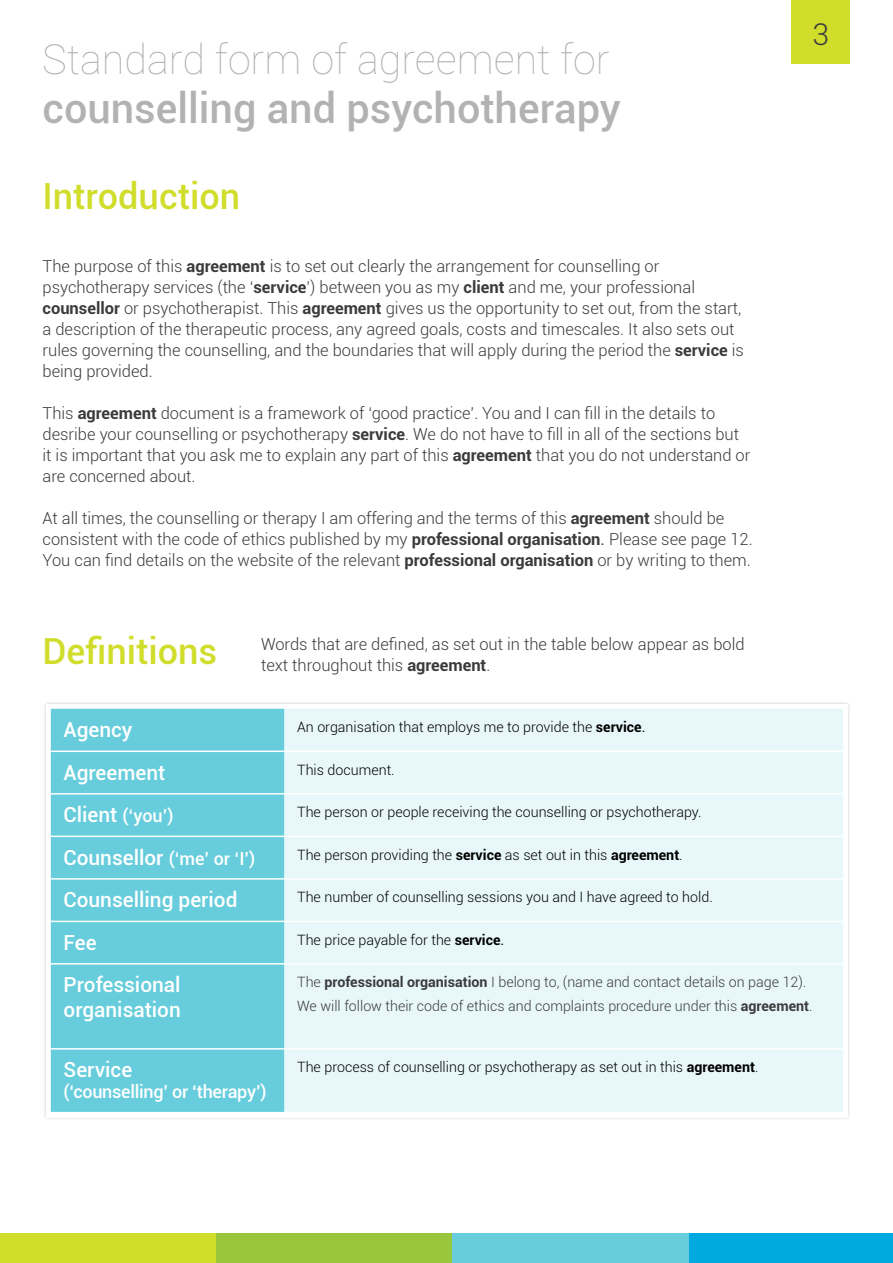
<style>
.page{position:relative;width:893px;height:1263px;background:#fff}
.page>*{position:absolute;margin:0;border:0;box-sizing:border-box;transform-origin:0 0}
.t1{font:500 41.4px/49.7px "Roboto";color:#b3b2b2}
.t2{font:500 36px "Roboto";color:#d0dd2b}
.t3{font:300 30px "Roboto";color:#3b3b3d}
.t4{font:500 20.85px/24.9px "Roboto";color:#fff}
.t5{font:500 18px "Roboto";letter-spacing:-.015em;color:#fff}
.Body_Text{font:300 16.5px/21px "Roboto";color:#3b3b3d}
.t6{font:300 14.25px "Roboto";color:#000}
.t7{font:300 14.25px "Roboto";color:#3b3b3d}
.s1{font-weight:100}
.s2{font-weight:700}
.s3{font-weight:400}
.s4{font-size:20.85px}
</style>
<div class="page">
<div style="left:0;top:1233px;width:216px;height:30px;background:#d0dd2b"></div>
<div style="left:216px;top:1233px;width:236px;height:30px;background:#98c73d"></div>
<div style="left:452px;top:1233px;width:237px;height:30px;background:#67cddc"></div>
<div style="left:689px;top:1233px;width:204px;height:30px;background:#00a9e0"></div>
<div style="left:792px;top:0;width:58px;height:64px;background:#d0dd2b"></div>
<div style="left:43px;top:701px;width:808px;height:419px;background:#f4f4f4"></div>
<div style="left:46px;top:704px;width:801px;height:413px;background:#fff"></div>
<div style="left:51px;top:709px;width:233px;height:403px;background:#67cddc"></div>
<div style="left:284px;top:709px;width:559px;height:403px;background:#e8f8fa"></div>
<hr style="left:51px;top:750px;width:233px;height:2px;background:#fff">
<hr style="left:284px;top:750px;width:559px;height:2px;background:#fff">
<hr style="left:51px;top:793px;width:233px;height:1px;background:#fff">
<hr style="left:284px;top:793px;width:559px;height:1px;background:#fff">
<hr style="left:51px;top:836px;width:233px;height:1px;background:#fff">
<hr style="left:284px;top:836px;width:559px;height:1px;background:#fff">
<hr style="left:51px;top:878px;width:233px;height:2px;background:#fff">
<hr style="left:284px;top:878px;width:559px;height:2px;background:#fff">
<hr style="left:51px;top:921px;width:233px;height:1px;background:#fff">
<hr style="left:284px;top:921px;width:559px;height:1px;background:#fff">
<hr style="left:51px;top:963px;width:233px;height:1px;background:#fff">
<hr style="left:284px;top:963px;width:559px;height:1px;background:#fff">
<hr style="left:51px;top:1048px;width:233px;height:1px;background:#fff">
<hr style="left:284px;top:1048px;width:559px;height:1px;background:#fff">
<p class="t1" style="left:43px;top:32px;width:580px"><span class="s1">Standard form of agreement for </span>counselling and psychotherapy</p>
<p class="t2" style="left:43px;top:170px;width:199px">Introduction</p>
<p class="Body_Text" style="left:43px;top:255px;width:703px">The purpose of this <span class="s2">agreement</span> is to set out clearly the arrangement for counselling or psychotherapy services (the ‘<span class="s2">service</span>’) between you as my <span class="s2">client</span> and me, your professional <span class="s2">counsellor</span> or psychotherapist. This <span class="s2">agreement</span> gives us the opportunity to set out, from the start, a description of the therapeutic process, any agreed goals, costs and timescales. It also sets out rules governing the counselling, and the boundaries that will apply during the period the <span class="s2">service</span> is being provided.</p>
<p class="Body_Text" style="left:43px;top:402px;width:709px">This <span class="s2">agreement</span> document is a framework of ‘good practice’. You and I can fill in the details to desribe your counselling or psychotherapy <span class="s2">service</span>. We do not have to fill in all of the sections but it is important that you ask me to explain any part of this <span class="s2">agreement</span> that you do not understand or are concerned about.</p>
<p class="Body_Text" style="left:43px;top:507px;width:712px">At all times, the counselling or therapy I am offering and the terms of this <span class="s2">agreement</span> should be consistent with the code of ethics published by my <span class="s2">professional organisation</span><span class="s3">.</span> Please see page 12.<br>You can find details on the website of the relevant <span class="s2">professional organisation</span> or by writing to them.</p>
<p class="t2" style="left:43px;top:626px;width:176px">Definitions</p>
<p class="Body_Text" style="left:261px;top:633px;width:485px">Words that are defined, as set out in the table below appear as bold text throughout this <span class="s2">agreement</span>.</p>
<p class="t3" style="left:812px;top:14px;width:18px">3</p>
<p class="t4" style="left:64px;top:716px;width:70px">Agency</p>
<p class="t6" style="left:297px;top:717px;width:350px">An organisation that employs me to provide the <span class="s2">service</span><span class="s3">.</span></p>
<p class="t4" style="left:64px;top:759px;width:103px">Agreement</p>
<p class="t6" style="left:297px;top:760px;width:99px">This document.</p>
<p class="t5" style="left:64px;top:803px;width:112px"><span class="s4">Client</span> (‘you’)</p>
<p class="t6" style="left:297px;top:802px;width:406px">The person or people receiving the counselling or psychotherapy.</p>
<p class="t5" style="left:64px;top:846px;width:193px"><span class="s4">Counsellor</span> (‘me’ or ‘I’)</p>
<p class="t6" style="left:297px;top:845px;width:387px">The person providing the <span class="s2">service</span> as set out in this <span class="s2">agreement</span>.</p>
<p class="t4" style="left:64px;top:886px;width:175px">Counselling period</p>
<p class="t6" style="left:297px;top:887px;width:417px">The number of counselling sessions you and I have agreed to hold.</p>
<p class="t4" style="left:64px;top:929px;width:35px">Fee</p>
<p class="t6" style="left:297px;top:930px;width:209px">The price payable for the <span class="s2">service</span><span class="s3">.</span></p>
<p class="t4" style="left:64px;top:971px;width:119px">Professional organisation</p>
<p class="t7" style="left:297px;top:972px;width:511px">The <span class="s2">professional organisation</span> I belong to, (name and contact details on page 12).</p>
<p class="t7" style="left:297px;top:996px;width:517px">We will follow their code of ethics and complaints procedure under this <span class="s2">agreement</span>.</p>
<p class="t4" style="left:64px;top:1056px;width:70px">Service</p>
<p class="t5" style="left:64px;top:1079px;width:205px">(‘counselling’ or ‘therapy’)</p>
<p class="t6" style="left:297px;top:1057px;width:463px">The process of counselling or psychotherapy as set out in this <span class="s2">agreement</span>.</p>
</div>
